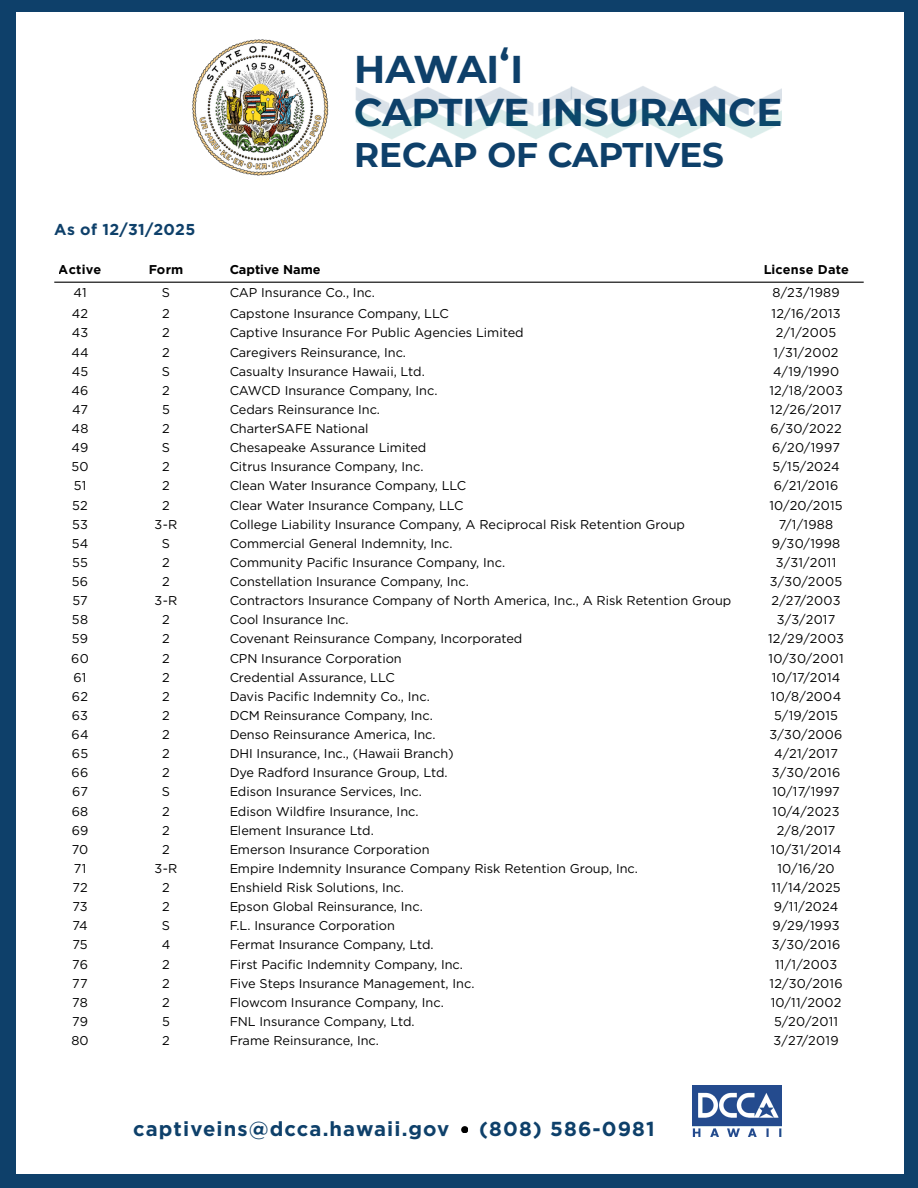
<style>
.page{position:relative;width:918px;height:1188px;background:#0e406a}
.page>*{position:absolute;margin:0;border:0;box-sizing:border-box;transform-origin:0 0}
.t1{font:700 38.55px/42.8px "Montserrat";color:#0e406a}
.t2{font:700 34.05px "Montserrat";color:#0e406a}
.t3{font:700 20.25px "Gotham";letter-spacing:.055em;color:#0e406a}
.t4{font:700 15.75px "Gotham";letter-spacing:.02em;color:#0e406a}
.t5{font:12.75px/19.2px "Gotham";color:#000}
.t6{font:12.75px/19.2px "Gotham";letter-spacing:.02em;color:#000}
.t7{font:700 12.75px "Gotham";letter-spacing:.005em;color:#000}
</style>
<div class="page">
<div style="left:16px;top:13px;width:887px;height:1160px;background:#fff"></div>
<img style="left:192px;top:40px;width:136px;height:136px">
<img style="left:355px;top:87px;width:209px;height:53px">
<img style="left:564px;top:86px;width:217px;height:53px">
<hr style="left:54px;top:282px;width:810px;height:1px;background:#000">
<svg style="left:461px;top:1126px;width:7px;height:7px"></svg>
<img style="left:692px;top:1085px;width:89px;height:51px">
<h1 class="t1" style="left:354px;top:48px;width:430px">HAWAIʻI<br>CAPTIVE INSURANCE</h1>
<h4 class="t4" style="left:54px;top:219px;width:142px">As of 12/31/2025</h4>
<p class="t7" style="left:59px;top:261px;width:44px">Active</p>
<p class="t5" style="left:72px;top:282px;width:18px;line-height:21.3px">41<br>42</p>
<p class="t6" style="left:71px;top:323px;width:19px">43<br>44<br>45<br>46<br>47<br>48<br>49<br>50<br>51<br>52<br>53<br>54<br>55<br>56<br>57<br>58<br>59<br>60<br>61<br>62<br>63<br>64<br>65<br>66<br>67<br>68<br>69<br>70<br>71<br>72<br>73<br>74<br>75<br>76<br>77<br>78<br>79<br>80</p>
<p class="t7" style="left:149px;top:261px;width:36px">Form</p>
<p class="t5" style="left:162px;top:282px;width:10px;line-height:21.3px">S<br>2</p>
<p class="t5" style="left:155px;top:323px;width:24px;text-align:center">2<br>2<br>S<br>2<br>5<br>2<br>S<br>2<br>2<br>2<br>3-R<br>S<br>2<br>2<br>3-R<br>2<br>2<br>2<br>2<br>2<br>2<br>2<br>2<br>2<br>S<br>2<br>2<br>2<br>3-R<br>2<br>2<br>S<br>4<br>2<br>2<br>2<br>5<br>2</p>
<h2 class="t2" style="left:354px;top:134px;width:371px">RECAP OF CAPTIVES</h2>
<p class="t7" style="left:229px;top:261px;width:93px">Captive Name</p>
<p class="t5" style="left:229px;top:282px;width:221px;line-height:21.3px">CAP Insurance Co., Inc.<br>Capstone Insurance Company, LLC</p>
<p class="t5" style="left:229px;top:323px;width:503px">Captive Insurance For Public Agencies Limited<br>Caregivers Reinsurance, Inc.<br>Casualty Insurance Hawaii, Ltd.<br>CAWCD Insurance Company, Inc.<br>Cedars Reinsurance Inc.<br>CharterSAFE National<br>Chesapeake Assurance Limited<br>Citrus Insurance Company, Inc.<br>Clean Water Insurance Company, LLC<br>Clear Water Insurance Company, LLC<br>College Liability Insurance Company, A Reciprocal Risk Retention Group Commercial General Indemnity, Inc.<br>Community Pacific Insurance Company, Inc.<br>Constellation Insurance Company, Inc.<br>Contractors Insurance Company of North America, Inc., A Risk Retention Group Cool Insurance Inc.<br>Covenant Reinsurance Company, Incorporated<br>CPN Insurance Corporation<br>Credential Assurance, LLC<br>Davis Pacific Indemnity Co., Inc.<br>DCM Reinsurance Company, Inc.<br>Denso Reinsurance America, Inc.<br>DHI Insurance, Inc., (Hawaii Branch)<br>Dye Radford Insurance Group, Ltd.<br>Edison Insurance Services, Inc.<br>Edison Wildfire Insurance, Inc.<br>Element Insurance Ltd.<br>Emerson Insurance Corporation<br>Empire Indemnity Insurance Company Risk Retention Group, Inc.<br>Enshield Risk Solutions, Inc.<br>Epson Global Reinsurance, Inc.<br>F.L. Insurance Corporation<br>Fermat Insurance Company, Ltd.<br>First Pacific Indemnity Company, Inc.<br>Five Steps Insurance Management, Inc.<br>Flowcom Insurance Company, Inc.<br>FNL Insurance Company, Ltd.<br>Frame Reinsurance, Inc.</p>
<h3 class="t3" style="left:133px;top:1116px;width:318px">captiveins@dcca.hawaii.gov</h3>
<h3 class="t3" style="left:479px;top:1116px;width:177px">(808) 586-0981</h3>
<p class="t7" style="left:763px;top:261px;width:87px">License Date</p>
<p class="t6" style="left:772px;top:282px;width:71px;line-height:21.3px">8/23/1989<br>12/16/2013</p>
<p class="t6" style="left:768px;top:323px;width:78px;text-align:center">2/1/2005<br>1/31/2002<br>4/19/1990<br>12/18/2003<br>12/26/2017<br>6/30/2022<br>6/20/1997<br>5/15/2024<br>6/21/2016<br>10/20/2015<br>7/1/1988<br>9/30/1998<br>3/31/2011<br>3/30/2005<br>2/27/2003<br>3/3/2017<br>12/29/2003<br>10/30/2001<br>10/17/2014<br>10/8/2004<br>5/19/2015<br>3/30/2006<br>4/21/2017<br>3/30/2016<br>10/17/1997<br>10/4/2023<br>2/8/2017<br>10/31/2014<br>10/16/20<br>11/14/2025<br>9/11/2024<br>9/29/1993<br>3/30/2016<br>11/1/2003<br>12/30/2016<br>10/11/2002<br>5/20/2011<br>3/27/2019</p>
</div>
